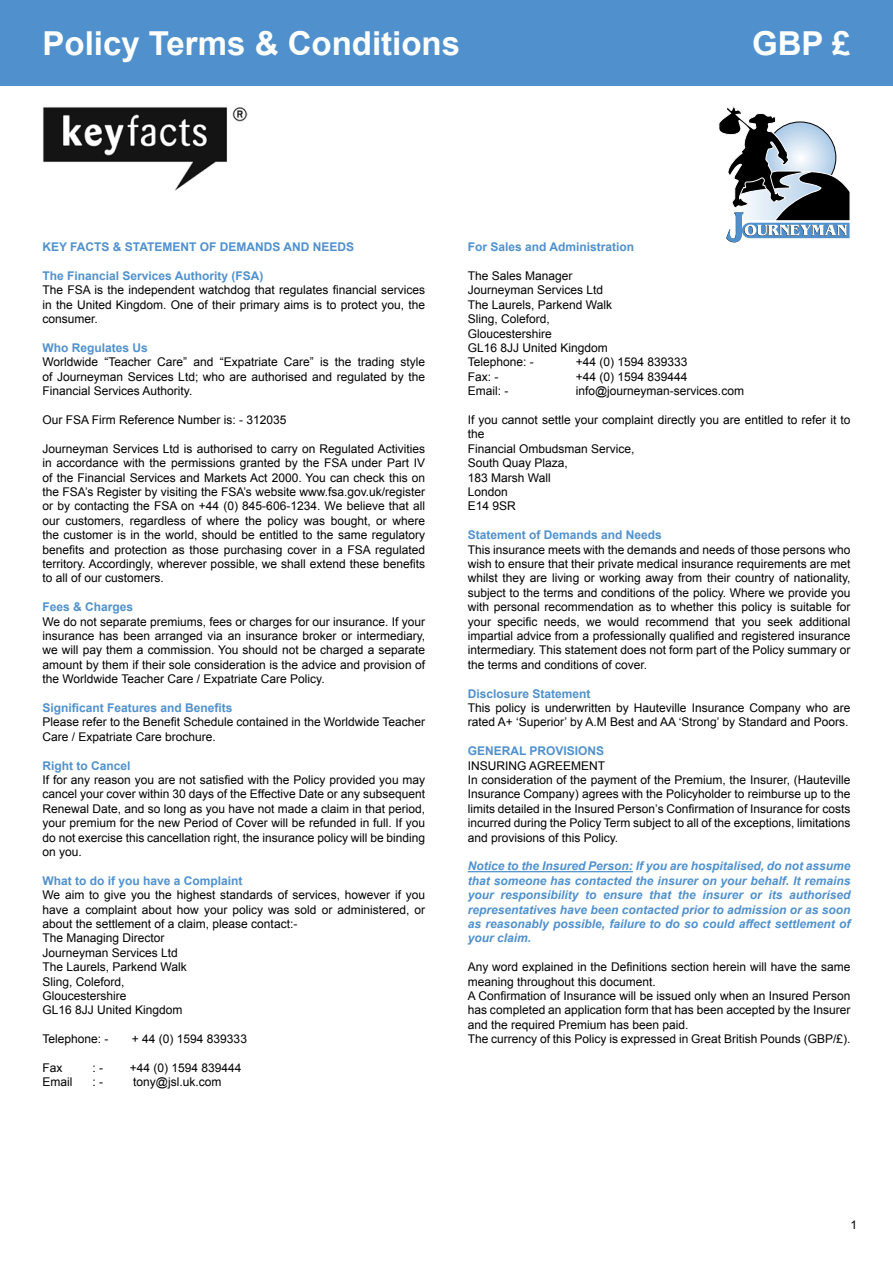
<style>
.page{position:relative;width:893px;height:1263px;background:#fff}
.page>*{position:absolute;margin:0;border:0;box-sizing:border-box;transform-origin:0 0}
.t1{font:700 33px "Arial";color:#fff}
.t2{font:12px/14.4px "Arial";color:#000}
.t3{font:italic 700 12px/14.4px "Arial";color:#5091cd;text-align:justify}
.t4{font:700 12px "Arial";color:#5091cd}
</style>
<div class="page">
<hr style="left:468px;top:871px;width:165px;height:1px;background:#5091cd">
<div style="left:0;top:0;width:893px;height:85px;background:#5091cd"></div>
<img style="left:43px;top:107px;width:205px;height:84px">
<svg style="left:718px;top:106px;width:132px;height:136px"></svg>
<h1 class="t1" style="left:43px;top:22px;width:419px">Policy Terms &amp; Conditions</h1>
<h1 class="t1" style="left:752px;top:22px;width:100px">GBP £</h1>
<p class="t4" style="left:43px;top:239px;width:313px">KEY FACTS &amp; STATEMENT OF DEMANDS AND NEEDS</p>
<p class="t4" style="left:43px;top:268px;width:222px">The Financial Services Authority (FSA)</p>
<p class="t2" style="left:43px;top:283px;width:384px;text-align:justify">The FSA is the independent watchdog that regulates financial services in the United Kingdom. One of their primary aims is to protect you, the consumer.</p>
<p class="t4" style="left:43px;top:340px;width:107px">Who Regulates Us</p>
<p class="t2" style="left:43px;top:355px;width:384px;text-align:justify">Worldwide “Teacher Care” and “Expatriate Care” is the trading style of Journeyman Services Ltd; who are authorised and regulated by the Financial Services Authority.</p>
<p class="t2" style="left:43px;top:413px;width:246px">Our FSA Firm Reference Number is: - 312035</p>
<p class="t2" style="left:43px;top:441px;width:384px;text-align:justify">Journeyman Services Ltd is authorised to carry on Regulated Activities in accordance with the permissions granted by the FSA under Part IV of the Financial Services and Markets Act 2000. You can check this on the FSA’s Register by visiting the FSA’s website www.fsa.gov.uk/register or by contacting the FSA on +44 (0) 845-606-1234. We believe that all our customers, regardless of where the policy was bought, or where the customer is in the world, should be entitled to the same regulatory benefits and protection as those purchasing cover in a FSA regulated territory. Accordingly, wherever possible, we shall extend these benefits to all of our customers.</p>
<p class="t4" style="left:43px;top:599px;width:92px">Fees &amp; Charges</p>
<p class="t2" style="left:43px;top:614px;width:384px;text-align:justify">We do not separate premiums, fees or charges for our insurance. If your insurance has been arranged via an insurance broker or intermediary, we will pay them a commission. You should not be charged a separate amount by them if their sole consideration is the advice and provision of the Worldwide Teacher Care / Expatriate Care Policy.</p>
<p class="t4" style="left:43px;top:700px;width:192px">Significant Features and Benefits</p>
<p class="t2" style="left:43px;top:715px;width:384px">Please refer to the Benefit Schedule contained in the Worldwide Teacher<br>Care / Expatriate Care brochure.</p>
<p class="t4" style="left:43px;top:757px;width:90px">Right to Cancel</p>
<p class="t2" style="left:43px;top:773px;width:384px;text-align:justify">If for any reason you are not satisfied with the Policy provided you may cancel your cover within 30 days of the Effective Date or any subsequent Renewal Date, and so long as you have not made a claim in that period, your premium for the new Period of Cover will be refunded in full. If you do not exercise this cancellation right, the insurance policy will be binding on you.</p>
<p class="t4" style="left:43px;top:873px;width:202px">What to do if you have a Complaint</p>
<p class="t2" style="left:43px;top:888px;width:384px">We aim to give you the highest standards of services, however if you have a complaint about how your policy was sold or administered, or about the settlement of a claim, please contact:-<br>The Managing Director<br>Journeyman Services Ltd<br>The Laurels, Parkend Walk<br>Sling, Coleford,<br>Gloucestershire<br>GL16 8JJ United Kingdom</p>
<p class="t2" style="left:43px;top:1032px;width:68px">Telephone: -</p>
<p class="t2" style="left:132px;top:1032px;width:117px">+ 44 (0) 1594 839333</p>
<p class="t2" style="left:43px;top:1061px;width:22px">Fax</p>
<p class="t2" style="left:93px;top:1061px;width:12px">: -</p>
<p class="t2" style="left:130px;top:1061px;width:113px">+44 (0) 1594 839444</p>
<p class="t2" style="left:43px;top:1075px;width:31px">Email</p>
<p class="t2" style="left:93px;top:1075px;width:12px">: -</p>
<p class="t2" style="left:133px;top:1075px;width:90px">tony@jsl.uk.com</p>
<p class="t4" style="left:468px;top:239px;width:168px">For Sales and Administration</p>
<p class="t2" style="left:468px;top:269px;width:146px">The Sales Manager<br>Journeyman Services Ltd<br>The Laurels, Parkend Walk<br>Sling, Coleford,<br>Gloucestershire<br>GL16 8JJ United Kingdom<br>Telephone: -</p>
<p class="t2" style="left:576px;top:355px;width:113px">+44 (0) 1594 839333</p>
<p class="t2" style="left:468px;top:369px;width:32px">Fax: -</p>
<p class="t2" style="left:576px;top:369px;width:113px">+44 (0) 1594 839444</p>
<p class="t2" style="left:468px;top:384px;width:42px">Email: -</p>
<p class="t2" style="left:576px;top:384px;width:170px">info@journeyman-services.com</p>
<p class="t2" style="left:468px;top:413px;width:384px">If you cannot settle your complaint directly you are entitled to refer it to the<br>Financial Ombudsman Service,<br>South Quay Plaza,<br>183 Marsh Wall<br>London<br>E14 9SR</p>
<p class="t4" style="left:468px;top:527px;width:196px">Statement of Demands and Needs</p>
<p class="t2" style="left:468px;top:542px;width:384px;text-align:justify">This insurance meets with the demands and needs of those persons who wish to ensure that their private medical insurance requirements are met whilst they are living or working away from their country of nationality, subject to the terms and conditions of the policy. Where we provide you with personal recommendation as to whether this policy is suitable for your specific needs, we would recommend that you seek additional impartial advice from a professionally qualified and registered insurance intermediary. This statement does not form part of the Policy summary or the terms and conditions of cover.</p>
<p class="t4" style="left:468px;top:685px;width:124px">Disclosure Statement</p>
<p class="t2" style="left:468px;top:701px;width:384px">This policy is underwritten by Hauteville Insurance Company who are rated A+ ‘Superior’ by A.M Best and AA ‘Strong’ by Standard and Poors.</p>
<p class="t4" style="left:468px;top:743px;width:138px">GENERAL PROVISIONS</p>
<p class="t2" style="left:468px;top:758px;width:384px">INSURING AGREEMENT<br>In consideration of the payment of the Premium, the Insurer, (Hauteville Insurance Company) agrees with the Policyholder to reimburse up to the limits detailed in the Insured Person’s Confirmation of Insurance for costs incurred during the Policy Term subject to all of the exceptions, limitations and provisions of this Policy.</p>
<p class="t3" style="left:468px;top:859px;width:384px">Notice to the Insured Person: If you are hospitalised, do not assume that someone has contacted the insurer on your behalf. It remains your responsibility to ensure that the insurer or its authorised representatives have been contacted prior to admission or as soon as reasonably possible, failure to do so could affect settlement of your claim.</p>
<p class="t2" style="left:468px;top:960px;width:384px">Any word explained in the Definitions section herein will have the same meaning throughout this document.<br>A Confirmation of Insurance will be issued only when an Insured Person has completed an application form that has been accepted by the Insurer and the required Premium has been paid.<br>The currency of this Policy is expressed in Great British Pounds (GBP/£).</p>
<p class="t2" style="left:850px;top:1218px;width:8px">1</p>
</div>
